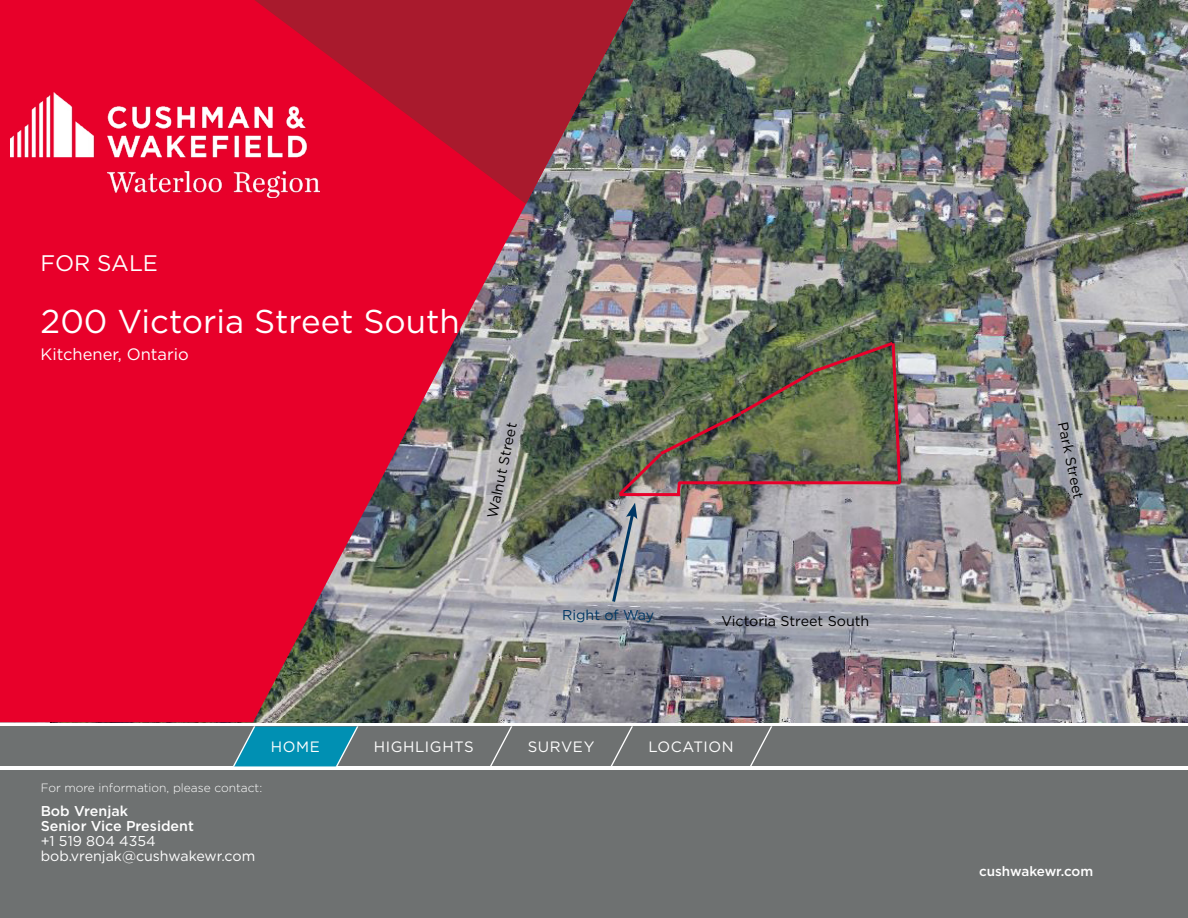
<style>
.page{position:relative;width:1188px;height:918px;background:#fff}
.page>*{position:absolute;margin:0;border:0;box-sizing:border-box;transform-origin:0 0}
.t1{font:33px "Gotham";color:#fff}
.t2{font:22.5px "Gotham";color:#fff}
.t3{font:16.5px "Gotham";color:#fff}
.t4{font:15px "Gotham";letter-spacing:.04em;color:#fff}
.t5{font:14.25px "Gotham";color:#000}
.t6{font:14.25px/15px "Gotham";color:#fff}
.t7{font:500 14.25px/15px "Gotham";color:#fff}
.t8{font:14.25px "Gotham";color:#003764}
.t9{font:500 13.5px "Gotham";color:#fff}
.t10{font:300 12px "Gotham";color:#fff}
</style>
<div class="page">
<div style="left:0;top:726px;width:1188px;height:40px;background:#6e7171"></div>
<div style="left:0;top:770px;width:1188px;height:148px;background:#6e7171"></div>
<svg style="left:233px;top:726px;width:126px;height:41px"></svg>
<svg style="left:490px;top:726px;width:23px;height:40px"></svg>
<svg style="left:610px;top:726px;width:23px;height:40px"></svg>
<svg style="left:750px;top:726px;width:23px;height:40px"></svg>
<img style="left:633px;top:0;width:555px;height:722px">
<svg style="left:0;top:0;width:633px;height:722px;background:#c42e48"></svg>
<svg style="left:254px;top:0;width:379px;height:204px;background:#b32037"></svg>
<img style="left:10px;top:92px;width:309px;height:105px">
<img style="left:610px;top:340px;width:293px;height:265px">
<h2 class="t2" style="left:41px;top:248px;width:119px">FOR SALE</h2>
<h1 class="t1" style="left:41px;top:300px;width:421px">200 Victoria Street South</h1>
<p class="t3" style="left:41px;top:343px;width:150px">Kitchener, Ontario</p>
<p class="t5" style="left:483px;top:516px;width:99px;rotate:-78deg">Walnut Street</p>
<p class="t5" style="left:1072px;top:420px;width:80px;rotate:78deg">Park Street</p>
<p class="t8" style="left:562px;top:606px;width:94px">Right of Way</p>
<p class="t5" style="left:721px;top:612px;width:149px">Victoria Street South</p>
<p class="t4" style="left:271px;top:737px;width:51px">HOME</p>
<p class="t4" style="left:374px;top:737px;width:101px">HIGHLIGHTS</p>
<p class="t4" style="left:528px;top:737px;width:68px">SURVEY</p>
<p class="t4" style="left:648px;top:737px;width:87px">LOCATION</p>
<p class="t10" style="left:41px;top:780px;width:223px">For more information, please contact:</p>
<p class="t7" style="left:41px;top:804px;width:155px">Bob Vrenjak<br>Senior Vice President</p>
<p class="t6" style="left:41px;top:833px;width:216px">+1 519 804 4354 bob.vrenjak@cushwakewr.com</p>
<p class="t9" style="left:979px;top:863px;width:116px">cushwakewr.com</p>
</div>
